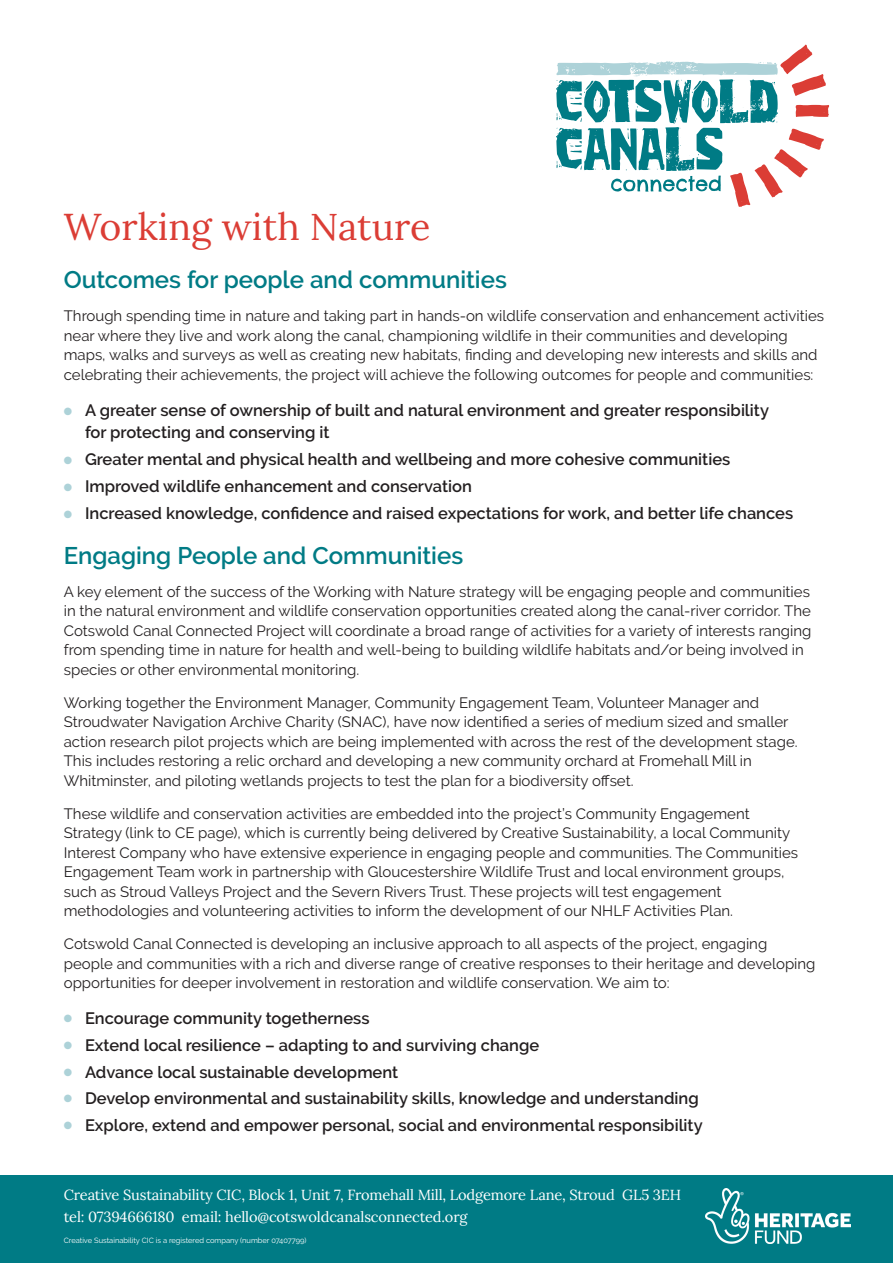
<style>
.page{position:relative;width:893px;height:1263px;background:#fff}
.page>*{position:absolute;margin:0;border:0;box-sizing:border-box;transform-origin:0 0}
.t1{font:37.5px "Lora";color:#db3d35}
.t2{font:600 24px "Raleway";color:#007b85}
.t3{font:600 16.5px/22.5px "Raleway";color:#231f20}
.t4{font:15px/19.5px "Raleway";color:#231f20}
.t5{font:14.7px/22.5px "Lora";letter-spacing:-.01em;color:#fff}
.t6{font:10.5px "Zapf Dingbats ITC";color:#add2d8}
.t7{font:7.5px "Raleway";color:#fff}
</style>
<div class="page">
<div style="left:0;top:1176px;width:893px;height:87px;background:#007b85"></div>
<svg style="left:556px;top:44px;width:273px;height:163px"></svg>
<img style="left:706px;top:1188px;width:144px;height:56px">
<p class="t1" style="left:64px;top:198px;width:368px">Working with Nature</p>
<p class="t2" style="left:64px;top:266px;width:445px">Outcomes for people and communities</p>
<p class="t4" style="left:64px;top:306px;width:762px">Through spending time in nature and taking part in hands-on wildlife conservation and enhancement activities near where they live and work along the canal, championing wildlife in their communities and developing maps, walks and surveys as well as creating new habitats, finding and developing new interests and skills and celebrating their achievements, the project will achieve the following outcomes for people and communities:</p>
<p class="t3" style="left:85px;top:399px;width:685px">A greater sense of ownership of built and natural environment and greater responsibility for protecting and conserving it</p>
<p class="t3" style="left:85px;top:448px;width:647px">Greater mental and physical health and wellbeing and more cohesive communities</p>
<p class="t3" style="left:85px;top:475px;width:388px">Improved wildlife enhancement and conservation</p>
<p class="t3" style="left:85px;top:501px;width:710px">Increased knowledge, confidence and raised expectations for work, and better life chances</p>
<p class="t2" style="left:64px;top:541px;width:401px">Engaging People and Communities</p>
<p class="t4" style="left:64px;top:581px;width:749px">A key element of the success of the Working with Nature strategy will be engaging people and communities in the natural environment and wildlife conservation opportunities created along the canal-river corridor. The Cotswold Canal Connected Project will coordinate a broad range of activities for a variety of interests ranging from spending time in nature for health and well-being to building wildlife habitats and/or being involved in species or other environmental monitoring.</p>
<p class="t4" style="left:64px;top:692px;width:735px">Working together the Environment Manager, Community Engagement Team, Volunteer Manager and Stroudwater Navigation Archive Charity (SNAC), have now identified a series of medium sized and smaller action research pilot projects which are being implemented with across the rest of the development stage.<br>This includes restoring a relic orchard and developing a new community orchard at Fromehall Mill in Whitminster, and piloting wetlands projects to test the plan for a biodiversity offset.</p>
<p class="t4" style="left:64px;top:803px;width:736px">These wildlife and conservation activities are embedded into the project’s Community Engagement Strategy (link to CE page), which is currently being delivered by Creative Sustainability, a local Community Interest Company who have extensive experience in engaging people and communities. The Communities Engagement Team work in partnership with Gloucestershire Wildlife Trust and local environment groups, such as Stroud Valleys Project and the Severn Rivers Trust. These projects will test engagement methodologies and volunteering activities to inform the development of our NHLF Activities Plan.</p>
<p class="t4" style="left:64px;top:934px;width:753px">Cotswold Canal Connected is developing an inclusive approach to all aspects of the project, engaging people and communities with a rich and diverse range of creative responses to their heritage and developing opportunities for deeper involvement in restoration and wildlife conservation. We aim to:</p>
<p class="t3" style="left:85px;top:1007px;width:286px">Encourage community togetherness</p>
<p class="t3" style="left:85px;top:1034px;width:456px">Extend local resilience – adapting to and surviving change</p>
<p class="t3" style="left:85px;top:1060px;width:315px">Advance local sustainable development</p>
<p class="t3" style="left:85px;top:1087px;width:615px">Develop environmental and sustainability skills, knowledge and understanding</p>
<p class="t3" style="left:85px;top:1114px;width:619px">Explore, extend and empower personal, social and environmental responsibility</p>
<p class="t6" style="left:64px;top:406px;width:10px">●</p>
<p class="t6" style="left:64px;top:456px;width:10px">●</p>
<p class="t6" style="left:64px;top:482px;width:10px">●</p>
<p class="t6" style="left:64px;top:509px;width:10px">●</p>
<p class="t6" style="left:64px;top:1014px;width:10px">●</p>
<p class="t6" style="left:64px;top:1040px;width:10px">●</p>
<p class="t6" style="left:64px;top:1067px;width:10px">●</p>
<p class="t6" style="left:64px;top:1094px;width:10px">●</p>
<p class="t6" style="left:64px;top:1121px;width:10px">●</p>
<p class="t5" style="left:64px;top:1182px;width:619px">Creative Sustainability CIC, Block 1, Unit 7, Fromehall Mill, Lodgemore Lane, Stroud GL5 3EH tel: 07394666180 email: hello@cotswoldcanalsconnected.org</p>
<p class="t7" style="left:64px;top:1236px;width:244px">Creative Sustainability CIC is a registered company (number 07407799)</p>
</div>
